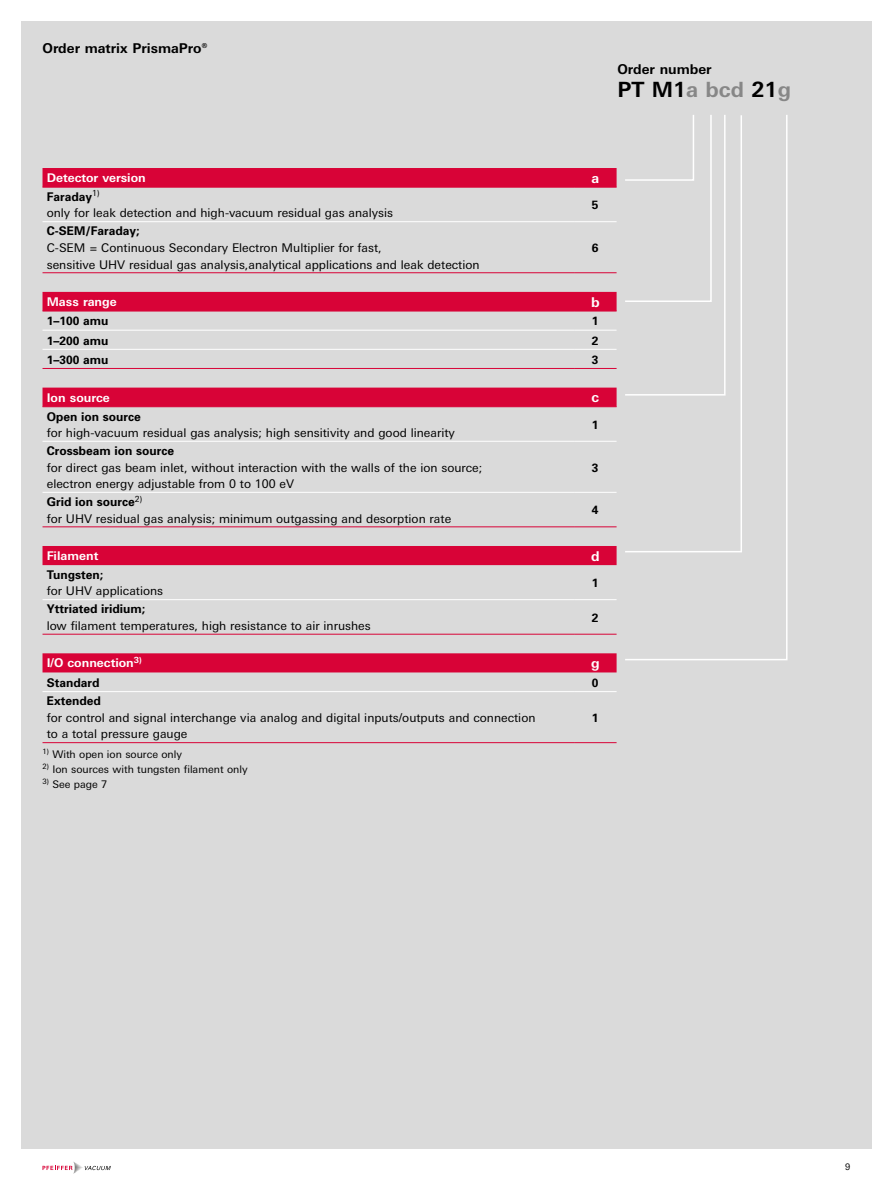
<style>
.page{position:relative;width:893px;height:1191px;background:#fff}
.page>*{position:absolute;margin:0;border:0;box-sizing:border-box;transform-origin:0 0}
.t1{font:700 21px "Univers Next W1 G";color:#000}
.t2{font:700 13.5px "Univers Next W1 G";color:#000}
.t3{font:700 13.5px "Univers Next W1 G";color:#fff}
.t4{font:12px/16.5px "Univers Next W1 G";color:#000}
.t5{font:700 12px "Univers";color:#000}
.t6{font:700 12px "Univers Next W1 G";color:#fff}
.t7{font:10.5px "Univers Next W1 G";color:#000}
.t8{font:9px "Univers Next W1 G";color:#000}
.s1{color:#878787}
</style>
<div class="page">
<div style="left:21px;top:21px;width:851px;height:1127px;background:#dadada"></div>
<svg style="left:42px;top:1161px;width:69px;height:12px"></svg>
<svg style="left:625px;top:115px;width:163px;height:546px"></svg>
<svg style="left:625px;top:115px;width:118px;height:438px"></svg>
<svg style="left:43px;top:168px;width:574px;height:504px"></svg>
<hr style="left:43px;top:187px;width:531px;height:1px;background:#d80337">
<hr style="left:574px;top:187px;width:43px;height:1px;background:#d80337">
<hr style="left:43px;top:311px;width:531px;height:1px;background:#d80337">
<hr style="left:574px;top:311px;width:43px;height:1px;background:#d80337">
<hr style="left:43px;top:406px;width:531px;height:1px;background:#d80337">
<hr style="left:574px;top:406px;width:43px;height:1px;background:#d80337">
<hr style="left:43px;top:526px;width:531px;height:1px;background:#d80337">
<hr style="left:574px;top:526px;width:43px;height:1px;background:#d80337">
<hr style="left:43px;top:634px;width:531px;height:1px;background:#d80337">
<hr style="left:574px;top:634px;width:43px;height:1px;background:#d80337">
<hr style="left:43px;top:221px;width:531px;height:1px;background:#fff">
<hr style="left:574px;top:221px;width:43px;height:1px;background:#fff">
<hr style="left:43px;top:330px;width:531px;height:1px;background:#fff">
<hr style="left:574px;top:330px;width:43px;height:1px;background:#fff">
<hr style="left:43px;top:349px;width:531px;height:1px;background:#fff">
<hr style="left:574px;top:349px;width:43px;height:1px;background:#fff">
<hr style="left:43px;top:599px;width:531px;height:1px;background:#fff">
<hr style="left:574px;top:599px;width:43px;height:1px;background:#fff">
<hr style="left:43px;top:691px;width:531px;height:1px;background:#fff">
<hr style="left:574px;top:691px;width:43px;height:1px;background:#fff">
<hr style="left:43px;top:441px;width:531px;height:1px;background:#fff">
<hr style="left:574px;top:441px;width:43px;height:1px;background:#fff">
<hr style="left:43px;top:492px;width:531px;height:1px;background:#fff">
<hr style="left:574px;top:492px;width:43px;height:1px;background:#fff">
<hr style="left:43px;top:742px;width:531px;height:1px;background:#d80337">
<hr style="left:574px;top:742px;width:43px;height:1px;background:#d80337">
<hr style="left:43px;top:368px;width:531px;height:1px;background:#d80337">
<hr style="left:574px;top:368px;width:43px;height:1px;background:#d80337">
<hr style="left:43px;top:272px;width:531px;height:1px;background:#d80337">
<hr style="left:574px;top:272px;width:43px;height:1px;background:#d80337">
<p class="t2" style="left:43px;top:40px;width:167px">Order matrix PrismaPro®</p>
<p class="t2" style="left:617px;top:61px;width:96px">Order number</p>
<h1 class="t1" style="left:617px;top:76px;width:175px">PT M1<span class="s1">a bcd</span> 21<span class="s1">g</span></h1>
<p class="t6" style="left:47px;top:171px;width:101px">Detector version</p>
<p class="t3" style="left:591px;top:170px;width:9px">a</p>
<p class="t5" style="left:47px;top:189px;width:54px">Faraday<sup>1)</sup></p>
<p class="t4" style="left:47px;top:205px;width:348px">only for leak detection and high-vacuum residual gas analysis</p>
<p class="t5" style="left:592px;top:198px;width:8px">5</p>
<p class="t5" style="left:47px;top:224px;width:94px">C-SEM/Faraday;</p>
<p class="t4" style="left:47px;top:239px;width:434px">C-SEM = Continuous Secondary Electron Multiplier for fast,<br>sensitive UHV residual gas analysis,analytical applications and leak detection</p>
<p class="t5" style="left:592px;top:240px;width:8px">6</p>
<p class="t6" style="left:47px;top:294px;width:71px">Mass range</p>
<p class="t3" style="left:591px;top:294px;width:10px">b</p>
<p class="t5" style="left:47px;top:314px;width:63px">1–100 amu</p>
<p class="t5" style="left:592px;top:314px;width:8px">1</p>
<p class="t5" style="left:47px;top:333px;width:63px">1–200 amu</p>
<p class="t5" style="left:592px;top:333px;width:8px">2</p>
<p class="t5" style="left:47px;top:352px;width:63px">1–300 amu</p>
<p class="t5" style="left:592px;top:352px;width:8px">3</p>
<p class="t6" style="left:47px;top:390px;width:64px">Ion source</p>
<p class="t3" style="left:591px;top:389px;width:9px">c</p>
<p class="t5" style="left:47px;top:409px;width:96px">Open ion source</p>
<p class="t4" style="left:47px;top:424px;width:410px">for high-vacuum residual gas analysis; high sensitivity and good linearity</p>
<p class="t5" style="left:592px;top:417px;width:8px">1</p>
<p class="t5" style="left:47px;top:443px;width:129px">Crossbeam ion source</p>
<p class="t4" style="left:47px;top:459px;width:437px">for direct gas beam inlet, without interaction with the walls of the ion source; electron energy adjustable from 0 to 100 eV</p>
<p class="t5" style="left:592px;top:460px;width:8px">3</p>
<p class="t5" style="left:47px;top:494px;width:97px">Grid ion source<sup>2)</sup></p>
<p class="t4" style="left:47px;top:510px;width:406px">for UHV residual gas analysis; minimum outgassing and desorption rate</p>
<p class="t5" style="left:592px;top:503px;width:8px">4</p>
<p class="t6" style="left:47px;top:548px;width:53px">Filament</p>
<p class="t3" style="left:591px;top:548px;width:10px">d</p>
<p class="t5" style="left:47px;top:567px;width:58px">Tungsten;</p>
<p class="t4" style="left:47px;top:583px;width:118px">for UHV applications</p>
<p class="t5" style="left:592px;top:575px;width:8px">1</p>
<p class="t5" style="left:47px;top:602px;width:100px">Yttriated iridium;</p>
<p class="t4" style="left:47px;top:617px;width:325px">low filament temperatures, high resistance to air inrushes</p>
<p class="t5" style="left:592px;top:610px;width:8px">2</p>
<p class="t6" style="left:47px;top:656px;width:97px">I/O connection<sup>3)</sup></p>
<p class="t3" style="left:591px;top:655px;width:10px">g</p>
<p class="t5" style="left:47px;top:675px;width:54px">Standard</p>
<p class="t5" style="left:592px;top:675px;width:8px">0</p>
<p class="t5" style="left:47px;top:694px;width:56px">Extended</p>
<p class="t4" style="left:47px;top:709px;width:490px">for control and signal interchange via analog and digital inputs/outputs and connection to a total pressure gauge</p>
<p class="t5" style="left:592px;top:710px;width:8px">1</p>
<p class="t7" style="left:43px;top:748px;width:141px"><sup>1)</sup> With open ion source only</p>
<p class="t7" style="left:43px;top:763px;width:207px"><sup>2)</sup> Ion sources with tungsten filament only</p>
<p class="t7" style="left:43px;top:778px;width:66px"><sup>3)</sup> See page 7</p>
<p class="t8" style="left:845px;top:1161px;width:7px">9</p>
</div>
